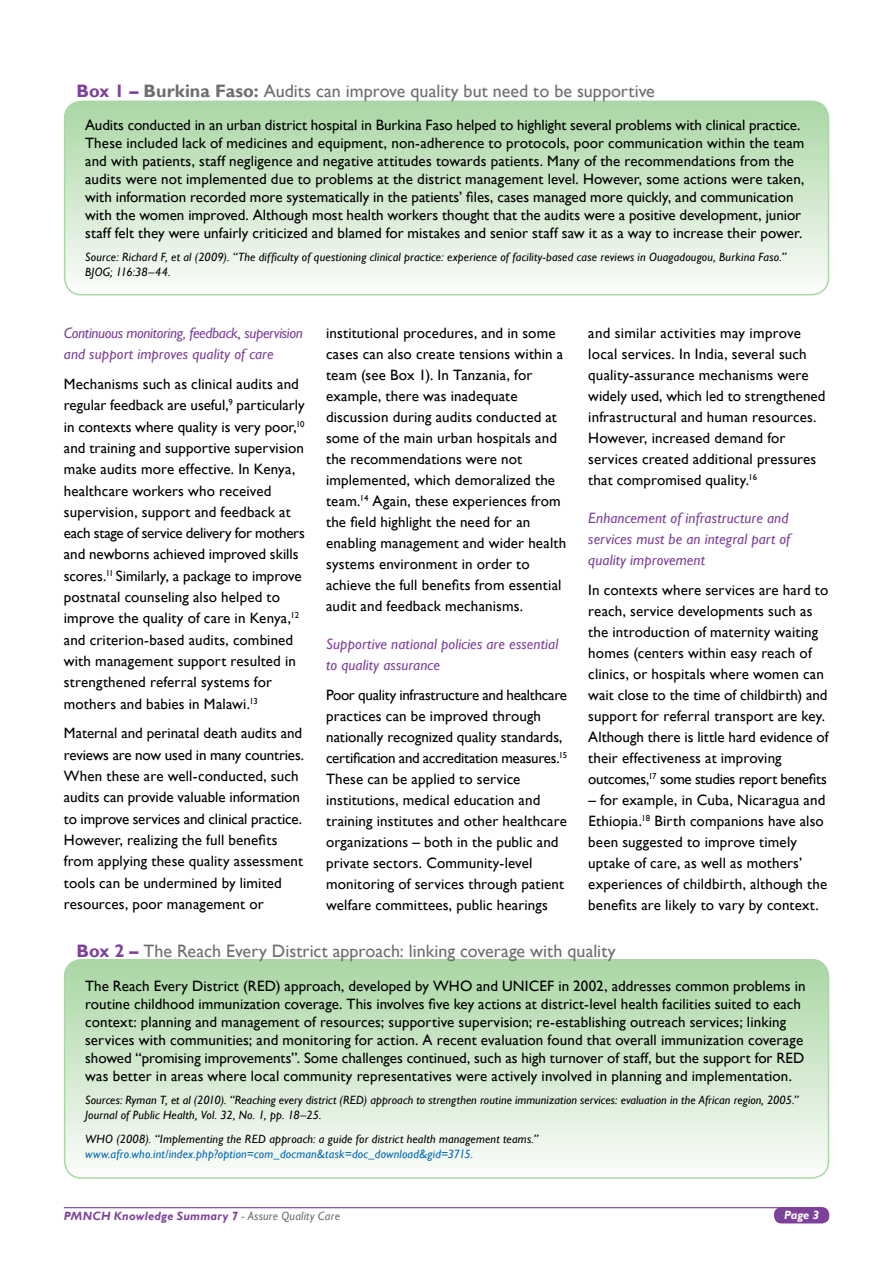
<style>
.page{position:relative;width:893px;height:1263px;background:#fff}
.page>*{position:absolute;margin:0;border:0;box-sizing:border-box;transform-origin:0 0}
.t1{font:18px "Gill Sans";color:#6d6e71}
.t2{font:15px/21px "Gill Sans";letter-spacing:.005em;color:#000}
.t3{font:italic 15px/21px "Gill Sans";letter-spacing:.005em;color:#7d4199}
.t4{font:italic 15px/21.3px "Gill Sans";letter-spacing:-.015em;color:#7d4199}
.t5{font:italic 12px/15px "Gill Sans";letter-spacing:.015em;color:#000}
.t6{font:italic 12px "Gill Sans";letter-spacing:.015em;color:#0066b3}
.t7{font:italic 700 12px "Gill Sans";letter-spacing:.02em;color:#7d4199}
.t8{font:italic 700 12px "Gill Sans";color:#fff}
.s1{font-weight:700;color:#7d4199}
.s2{font-weight:700}
.s3{font-weight:400;color:#6d6e71}
</style>
<div class="page">
<div style="left:774px;top:1207px;width:55px;height:16px;background:#7d4199;border-radius:7px"></div>
<hr style="left:64px;top:1207px;width:758px;height:1px;background:#7d4199">
<svg style="left:65px;top:960px;width:763px;height:218px;background:#d2e9cf"></svg>
<div style="left:64px;top:959px;width:765px;height:220px;border:2px solid #aad7a5;border-radius:17px"></div>
<svg style="left:65px;top:101px;width:763px;height:194px;background:#d2e9ce"></svg>
<div style="left:64px;top:101px;width:765px;height:194px;border:2px solid #aad7a5;border-radius:17px"></div>
<p class="t1" style="left:77px;top:81px;width:580px"><span class="s1">Box 1 –</span> <span class="s2">Burkina Faso:</span> Audits can improve quality but need to be supportive</p>
<p class="t2" style="left:85px;top:116px;width:721px;line-height:18px">Audits conducted in an urban district hospital in Burkina Faso helped to highlight several problems with clinical practice.<br>These included lack of medicines and equipment, non-adherence to protocols, poor communication within the team and with patients, staff negligence and negative attitudes towards patients. Many of the recommendations from the audits were not implemented due to problems at the district management level. However, some actions were taken, with information recorded more systematically in the patients’ files, cases managed more quickly, and communication with the women improved. Although most health workers thought that the audits were a positive development, junior staff felt they were unfairly criticized and blamed for mistakes and senior staff saw it as a way to increase their power.</p>
<p class="t5" style="left:85px;top:250px;width:703px">Source: Richard F, et al (2009). “The difficulty of questioning clinical practice: experience of facility-based case reviews in Ouagadougou, Burkina Faso.”<br>BJOG; 116:38–44.</p>
<p class="t4" style="left:64px;top:322px;width:240px">Continuous monitoring, feedback, supervision and support improves quality of care</p>
<p class="t2" style="left:64px;top:374px;width:242px">Mechanisms such as clinical audits and regular feedback are useful,<sup>9</sup> particularly in contexts where quality is very poor,<sup>10 </sup>and training and supportive supervision make audits more effective. In Kenya, healthcare workers who received supervision, support and feedback at each stage of service delivery for mothers and newborns achieved improved skills scores.<sup>11</sup> Similarly, a package to improve postnatal counseling also helped to improve the quality of care in Kenya,<sup>12 </sup>and criterion-based audits, combined with management support resulted in strengthened referral systems for mothers and babies in Malawi.<sup>13</sup></p>
<p class="t2" style="left:64px;top:723px;width:242px">Maternal and perinatal death audits and reviews are now used in many countries.<br>When these are well-conducted, such audits can provide valuable information to improve services and clinical practice.<br>However, realizing the full benefits from applying these quality assessment tools can be undermined by limited resources, poor management or</p>
<p class="t2" style="left:326px;top:323px;width:242px">institutional procedures, and in some cases can also create tensions within a team (see Box 1). In Tanzania, for example, there was inadequate discussion during audits conducted at some of the main urban hospitals and the recommendations were not implemented, which demoralized the team.<sup>14</sup> Again, these experiences from the field highlight the need for an enabling management and wider health systems environment in order to achieve the full benefits from essential audit and feedback mechanisms.</p>
<p class="t3" style="left:326px;top:634px;width:234px">Supportive national policies are essential to quality assurance</p>
<p class="t2" style="left:326px;top:684px;width:242px">Poor quality infrastructure and healthcare practices can be improved through nationally recognized quality standards, certification and accreditation measures.<sup>15<br></sup>These can be applied to service institutions, medical education and training institutes and other healthcare organizations – both in the public and private sectors. Community-level monitoring of services through patient welfare committees, public hearings</p>
<p class="t2" style="left:588px;top:323px;width:239px">and similar activities may improve local services. In India, several such quality-assurance mechanisms were widely used, which led to strengthened infrastructural and human resources.<br>However, increased demand for services created additional pressures that compromised quality.<sup>16</sup></p>
<p class="t3" style="left:588px;top:508px;width:204px">Enhancement of infrastructure and services must be an integral part of quality improvement</p>
<p class="t2" style="left:588px;top:579px;width:242px">In contexts where services are hard to reach, service developments such as the introduction of maternity waiting homes (centers within easy reach of clinics, or hospitals where women can wait close to the time of childbirth) and support for referral transport are key.<br>Although there is little hard evidence of their effectiveness at improving outcomes,<sup>17</sup> some studies report benefits</p>
<p class="t2" style="left:588px;top:789px;width:240px">– for example, in Cuba, Nicaragua and Ethiopia.<sup>18</sup> Birth companions have also been suggested to improve timely uptake of care, as well as mothers’ experiences of childbirth, although the benefits are likely to vary by context.</p>
<p class="t1" style="left:77px;top:940px;width:540px"><span class="s1">Box 2 –</span> The Reach Every District approach: linking coverage with quality</p>
<p class="t2" style="left:85px;top:977px;width:722px;line-height:18px">The Reach Every District (RED) approach, developed by WHO and UNICEF in 2002, addresses common problems in routine childhood immunization coverage. This involves five key actions at district-level health facilities suited to each context: planning and management of resources; supportive supervision; re-establishing outreach services; linking services with communities; and monitoring for action. A recent evaluation found that overall immunization coverage showed “promising improvements”. Some challenges continued, such as high turnover of staff, but the support for RED was better in areas where local community representatives were actively involved in planning and implementation.</p>
<p class="t5" style="left:85px;top:1093px;width:715px">Sources: Ryman T, et al (2010). “Reaching every district (RED) approach to strengthen routine immunization services: evaluation in the African region, 2005.”<br>Journal of Public Health, Vol. 32, No. 1, pp. 18–25.</p>
<p class="t5" style="left:85px;top:1131px;width:455px">WHO (2008). “Implementing the RED approach: a guide for district health management teams.”</p>
<p class="t6" style="left:85px;top:1146px;width:390px">www.afro.who.int/index.php?option=com_docman&amp;task=doc_download&amp;gid=3715.</p>
<p class="t7" style="left:64px;top:1209px;width:278px">PMNCH Knowledge Summary 7 <span class="s3">- Assure Quality Care</span></p>
<p class="t8" style="left:784px;top:1208px;width:36px">Page 3</p>
</div>
